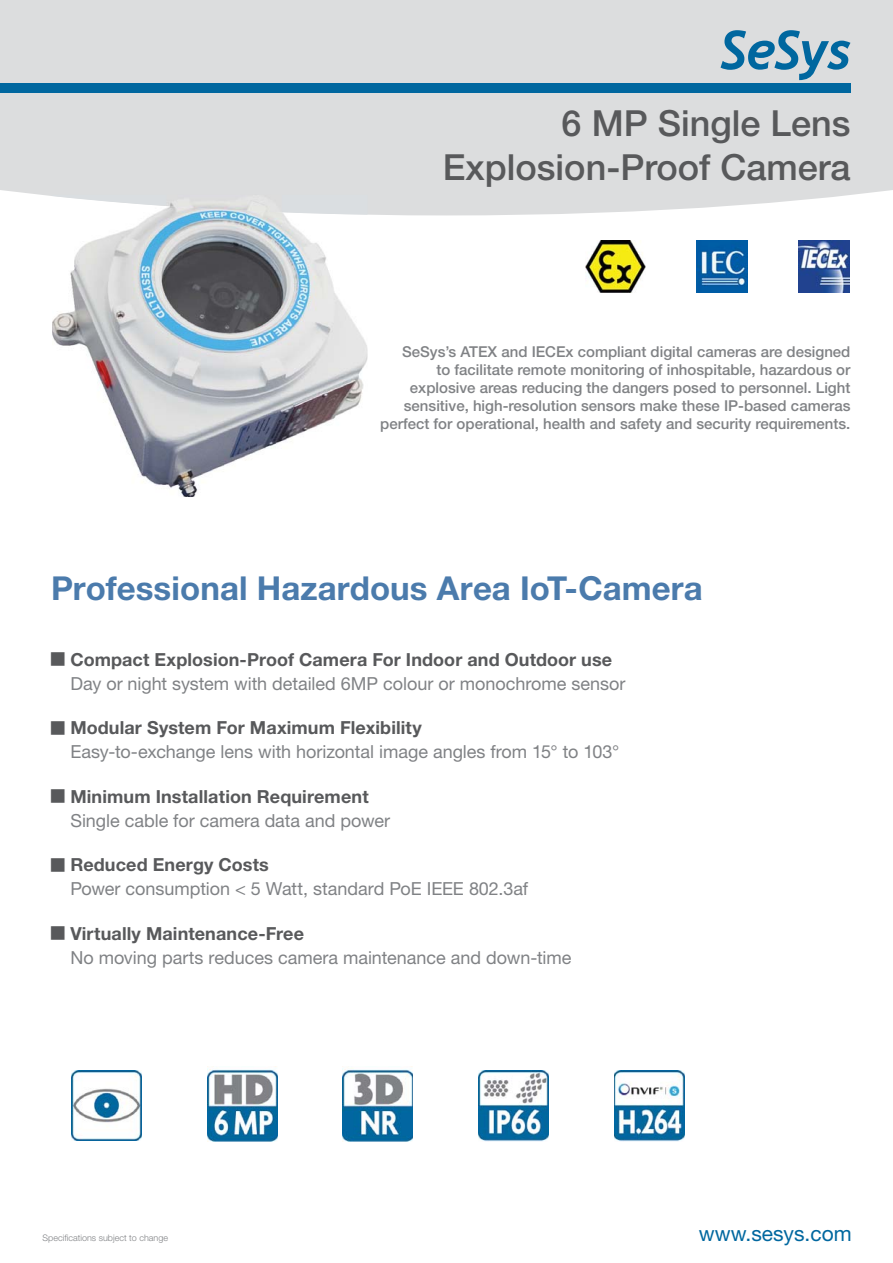
<style>
.page{position:relative;width:893px;height:1263px;background:#fff}
.page>*{position:absolute;margin:0;border:0;box-sizing:border-box;transform-origin:0 0}
.t1{font:500 45px "Helvetica Neue";color:#58595b}
.t2{font:500 36px/43.2px "Helvetica Neue";color:#58595b;text-align:right}
.t3{font:700 33px "Helvetica Neue";letter-spacing:.005em;color:#4b7bac}
.t4{font:21px "Helvetica Neue";color:#00679f}
.t5{font:18px "Helvetica Neue";color:#808285}
.t6{font:700 18px "Helvetica Neue";letter-spacing:.005em;color:#58595b}
.t7{font:500 15px/18px "Helvetica Neue";color:#808285;text-align:right}
.t8{font:300 9px "Helvetica Neue";color:#808285}
</style>
<div class="page">
<div style="left:0;top:0;width:893px;height:215px;background:#dcddde"></div>
<svg style="left:720px;top:30px;width:130px;height:50px;background:#92b5c9"></svg>
<hr style="left:0;top:83px;width:850px;height:4px;background:#00679f">
<hr style="left:0;top:88px;width:850px;height:4px;background:#00679f">
<img style="left:52px;top:215px;width:316px;height:282px">
<img style="left:52px;top:195px;width:316px;height:20px">
<img style="left:585px;top:241px;width:60px;height:51px">
<img style="left:697px;top:241px;width:51px;height:51px">
<img style="left:799px;top:241px;width:51px;height:51px">
<img style="left:207px;top:1066px;width:70px;height:75px">
<img style="left:71px;top:1070px;width:70px;height:70px">
<img style="left:343px;top:1066px;width:70px;height:75px">
<img style="left:478px;top:1070px;width:70px;height:72px">
<img style="left:614px;top:1070px;width:70px;height:72px">
<h2 class="t2" style="left:443px;top:105px;width:409px">6 MP Single Lens<br>Explosion-Proof Camera</h2>
<h1 class="t1" style="left:561px;top:152px;width:291px">Torch Camera</h1>
<p class="t7" style="left:380px;top:344px;width:472px">SeSys’s ATEX and IECEx compliant digital cameras are designed<br>to facilitate remote monitoring of inhospitable, hazardous or explosive areas reducing the dangers posed to personnel. Light sensitive, high-resolution sensors make these IP-based cameras perfect for operational, health and safety and security requirements.</p>
<h3 class="t3" style="left:51px;top:576px;width:653px">Professional Hazardous Area IoT-Camera</h3>
<p class="t6" style="left:70px;top:653px;width:543px">Compact Explosion-Proof Camera For Indoor and Outdoor use</p>
<p class="t5" style="left:70px;top:677px;width:557px">Day or night system with detailed 6MP colour or monochrome sensor</p>
<p class="t6" style="left:70px;top:721px;width:353px">Modular System For Maximum Flexibility</p>
<p class="t5" style="left:70px;top:745px;width:551px">Easy-to-exchange lens with horizontal image angles from 15° to 103°</p>
<p class="t6" style="left:70px;top:790px;width:300px">Minimum Installation Requirement</p>
<p class="t5" style="left:70px;top:814px;width:321px">Single cable for camera data and power</p>
<p class="t6" style="left:70px;top:858px;width:200px">Reduced Energy Costs</p>
<p class="t5" style="left:70px;top:882px;width:459px">Power consumption &lt; 5 Watt, standard PoE IEEE 802.3af</p>
<p class="t6" style="left:70px;top:927px;width:235px">Virtually Maintenance-Free</p>
<p class="t5" style="left:70px;top:951px;width:502px">No moving parts reduces camera maintenance and down-time</p>
<p class="t8" style="left:43px;top:1235px;width:127px">Specifications subject to change</p>
<h3 class="t4" style="left:699px;top:1226px;width:154px">www.sesys.com</h3>
</div>
